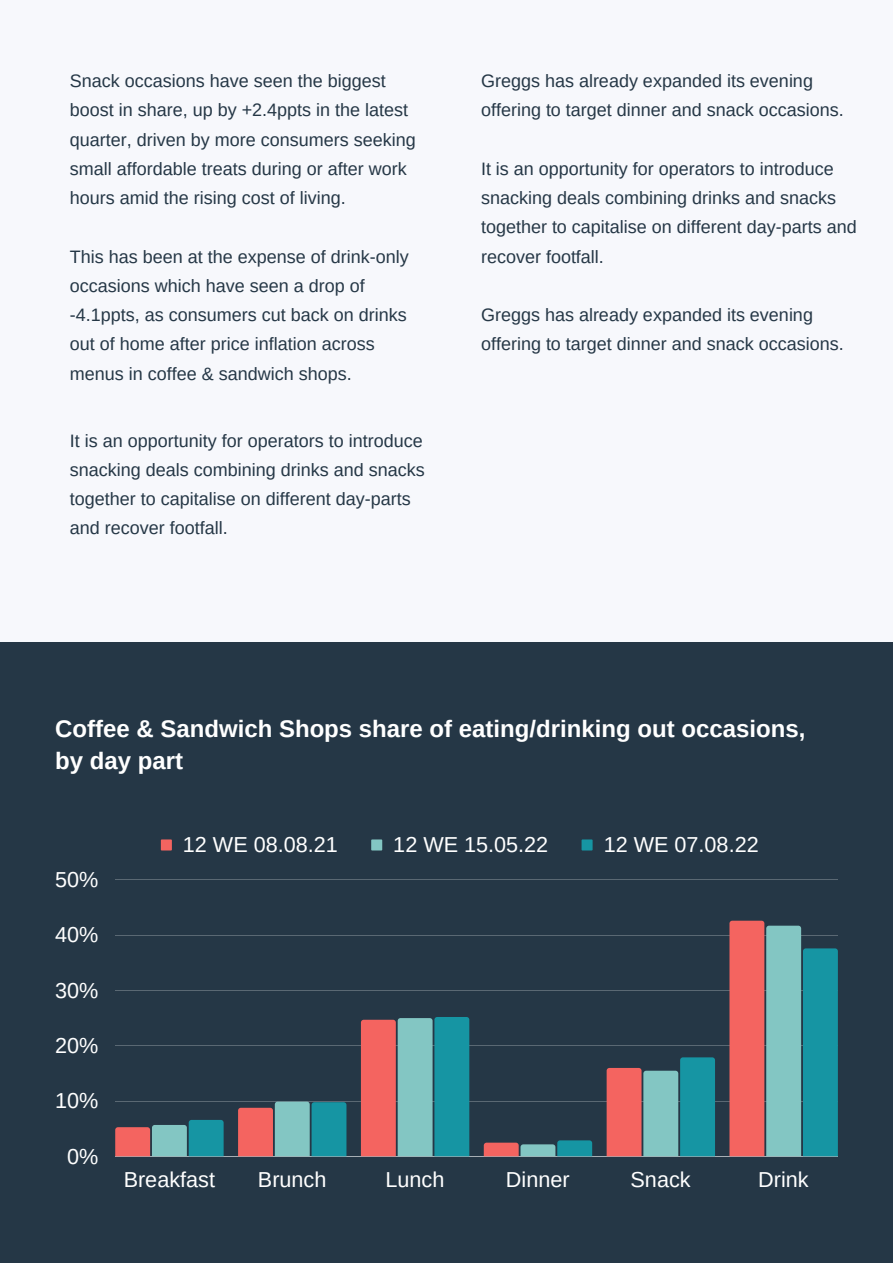
<style>
.page{position:relative;width:893px;height:1264px;background:#fff}
.page>*{position:absolute;margin:0;border:0;box-sizing:border-box;transform-origin:0 0}
.t1{font:700 24px/32.5px "Arimo";color:#fff}
.t2{font:21.6px "Arimo";color:#fff}
.t3{font:18px/29.2px "Arimo";color:#253746}
</style>
<div class="page">
<div style="left:0;top:0;width:892px;height:1262px;background:#f7f8fc"></div>
<div style="left:0;top:642px;width:892px;height:620px;background:#253746"></div>
<div style="left:161px;top:839px;width:11px;height:11px;background:#f46460"></div>
<div style="left:371px;top:839px;width:11px;height:11px;background:#83c6c3"></div>
<div style="left:581px;top:839px;width:11px;height:11px;background:#1695a3"></div>
<hr style="left:115px;top:879px;width:722px;height:1px;background:#fff">
<hr style="left:115px;top:934px;width:722px;height:1px;background:#fff">
<hr style="left:115px;top:990px;width:722px;height:1px;background:#fff">
<hr style="left:115px;top:1045px;width:722px;height:1px;background:#fff">
<hr style="left:115px;top:1100px;width:722px;height:1px;background:#fff">
<hr style="left:115px;top:1156px;width:722px;height:1px;background:#fff">
<svg style="left:115px;top:1120px;width:108px;height:36px;background:#6f888c"></svg>
<svg style="left:238px;top:1101px;width:108px;height:55px;background:#798f92"></svg>
<svg style="left:361px;top:1017px;width:108px;height:139px;background:#818f91"></svg>
<svg style="left:483px;top:1140px;width:109px;height:16px"></svg>
<svg style="left:606px;top:1057px;width:109px;height:99px;background:#75898d"></svg>
<svg style="left:729px;top:920px;width:108px;height:236px;background:#7a8387"></svg>
<p class="t3" style="left:70px;top:66px;width:347px">Snack occasions have seen the biggest boost in share, up by +2.4ppts in the latest quarter, driven by more consumers seeking small affordable treats during or after work hours amid the rising cost of living.</p>
<p class="t3" style="left:70px;top:242px;width:340px">This has been at the expense of drink-only occasions which have seen a drop of -4.1ppts, as consumers cut back on drinks out of home after price inflation across menus in coffee &amp; sandwich shops.</p>
<p class="t3" style="left:70px;top:426px;width:356px">It is an opportunity for operators to introduce snacking deals combining drinks and snacks together to capitalise on different day-parts and recover footfall.</p>
<p class="t3" style="left:481px;top:66px;width:364px">Greggs has already expanded its evening offering to target dinner and snack occasions.</p>
<p class="t3" style="left:481px;top:154px;width:377px">It is an opportunity for operators to introduce snacking deals combining drinks and snacks together to capitalise on different day-parts and recover footfall.</p>
<p class="t3" style="left:481px;top:300px;width:364px">Greggs has already expanded its evening offering to target dinner and snack occasions.</p>
<h1 class="t1" style="left:55px;top:712px;width:751px">Coffee &amp; Sandwich Shops share of eating/drinking out occasions, by day part</h1>
<p class="t2" style="left:55px;top:867px;width:45px">50%</p>
<p class="t2" style="left:55px;top:922px;width:45px">40%</p>
<p class="t2" style="left:55px;top:978px;width:45px">30%</p>
<p class="t2" style="left:55px;top:1033px;width:45px">20%</p>
<p class="t2" style="left:55px;top:1088px;width:45px">10%</p>
<p class="t2" style="left:67px;top:1144px;width:33px">0%</p>
<p class="t2" style="left:183px;top:832px;width:156px">12 WE 08.08.21</p>
<p class="t2" style="left:393px;top:832px;width:156px">12 WE 15.05.22</p>
<p class="t2" style="left:603px;top:832px;width:156px">12 WE 07.08.22</p>
<p class="t2" style="left:124px;top:1167px;width:93px">Breakfast</p>
<p class="t2" style="left:258px;top:1167px;width:70px">Brunch</p>
<p class="t2" style="left:385px;top:1167px;width:60px">Lunch</p>
<p class="t2" style="left:506px;top:1167px;width:65px">Dinner</p>
<p class="t2" style="left:630px;top:1167px;width:62px">Snack</p>
<p class="t2" style="left:758px;top:1167px;width:52px">Drink</p>
</div>
